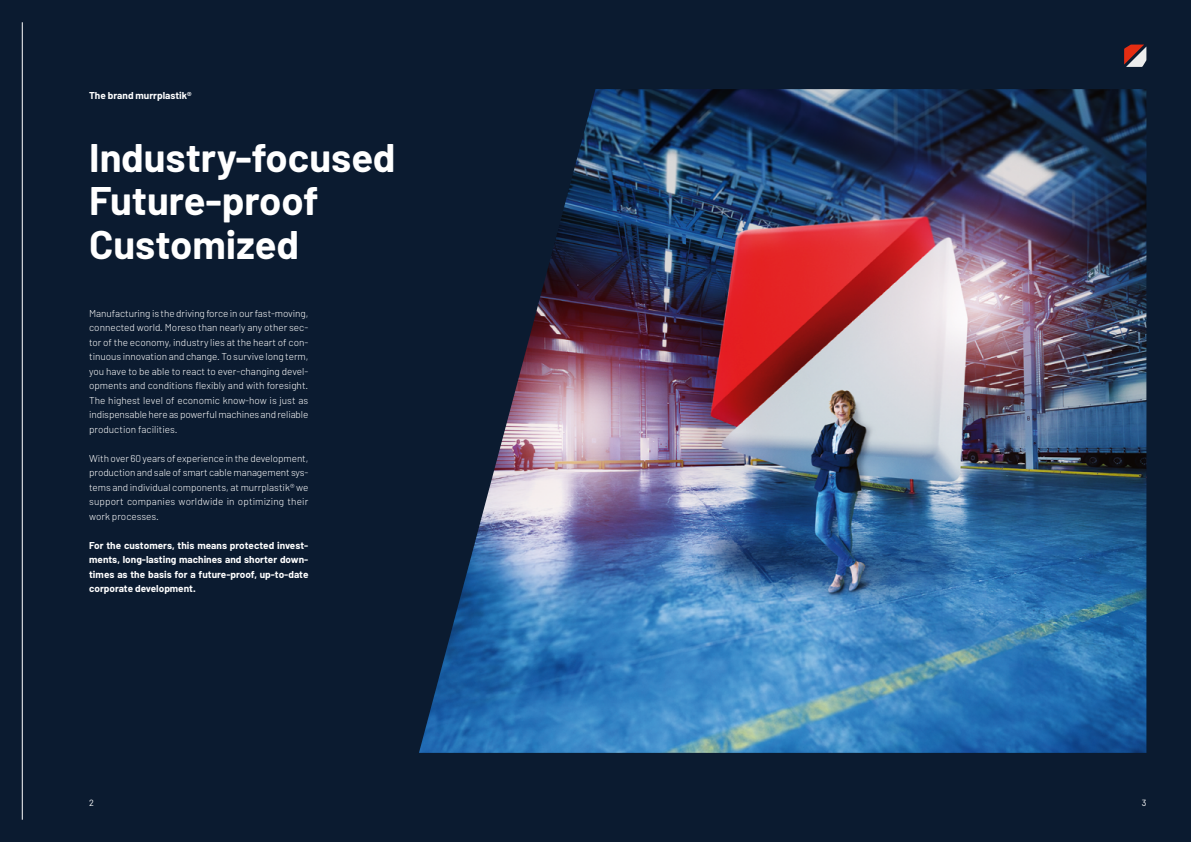
<style>
.page{position:relative;width:1191px;height:842px;background:#0b1b30}
.page>*{position:absolute;margin:0;border:0;box-sizing:border-box;transform-origin:0 0}
.t1{font:700 40px/43.5px "Barlow";color:#fff}
.t2{font:300 10px/14.5px "Barlow";color:#fff;text-align:justify}
.t3{font:700 10px/14.5px "Barlow";color:#fff;text-align:justify}
.t4{font:9px "Barlow";color:#fff}
</style>
<div class="page">
<img style="left:419px;top:89px;width:727px;height:664px">
<hr style="left:22px;top:22px;width:1px;height:798px;background:#fff">
<svg style="left:1124px;top:45px;width:22px;height:22px"></svg>
<p class="t3" style="left:89px;top:88px;width:104px">The brand murrplastik®</p>
<h1 class="t1" style="left:89px;top:135px;width:308px">Industry-focused<br>Future-proof<br>Customized</h1>
<p class="t2" style="left:89px;top:306px;width:221px">Manufacturing is the driving force in our fast-moving, connected world. Moreso than nearly any other sec&shy;tor of the economy, industry lies at the heart of con&shy;tinuous innovation and change. To survive long term, you have to be able to react to ever-changing devel&shy;opments and conditions flexibly and with foresight.<br>The highest level of economic know-how is just as indispensable here as powerful machines and reliable production facilities.</p>
<p class="t2" style="left:89px;top:451px;width:221px">With over 60 years of experience in the development, production and sale of smart cable management sys&shy;tems and individual components, at murrplastik® we support companies worldwide in optimizing their work processes.</p>
<p class="t3" style="left:89px;top:538px;width:221px">For the customers, this means protected invest&shy;ments, long-lasting machines and shorter down&shy;times as the basis for a future-proof, up-to-date corporate development.</p>
<p class="t4" style="left:89px;top:798px;width:6px">2</p>
<p class="t4" style="left:1141px;top:798px;width:6px">3</p>
</div>
